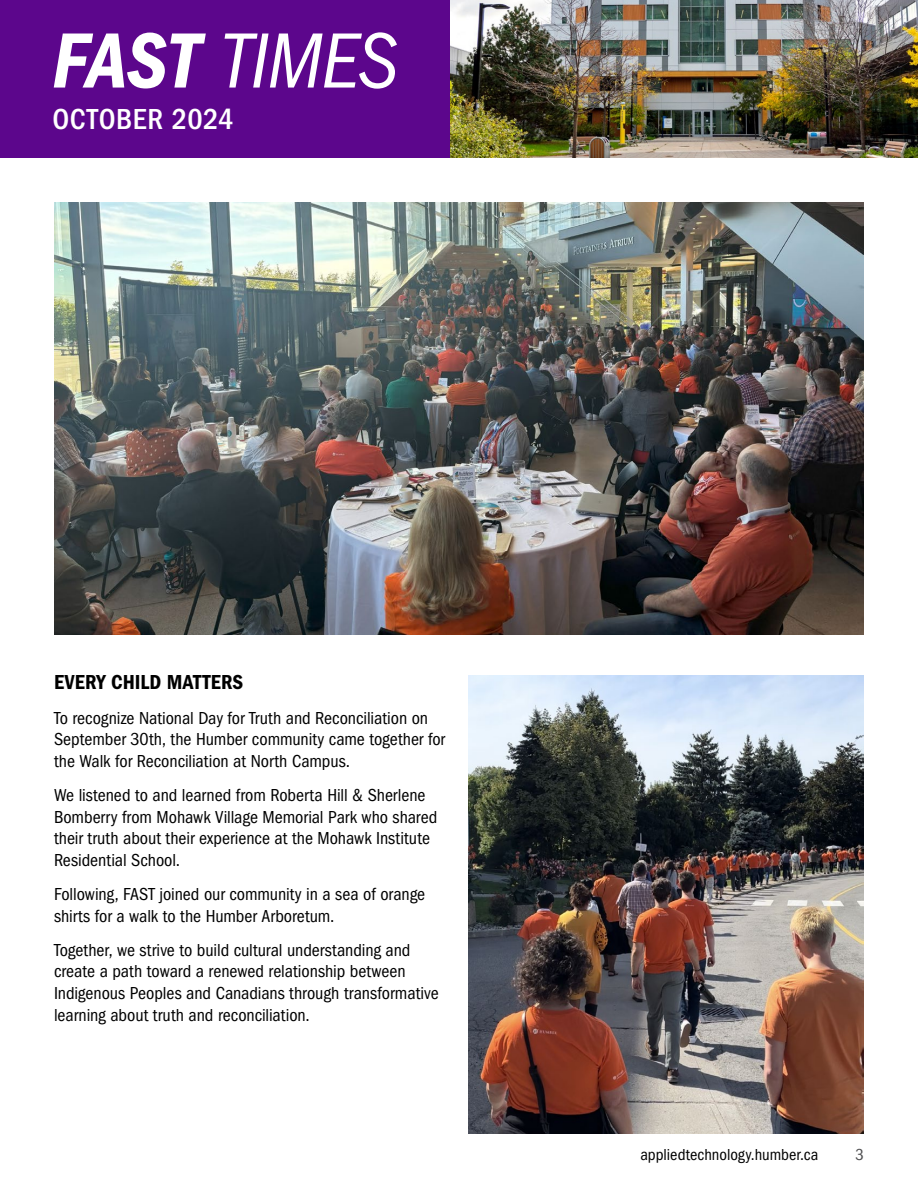
<style>
.page{position:relative;width:918px;height:1188px;background:#fff}
.page>*{position:absolute;margin:0;border:0;box-sizing:border-box;transform-origin:0 0}
.t1{font:italic condensed 81px "ITC Franklin Gothic Std";letter-spacing:-.015em;color:#fff}
.t2{font:500 condensed 30px "ITC Franklin Gothic Std";letter-spacing:.015em;color:#fff}
.Small_Heading_-_h3{font:21px "ITC Franklin Gothic Std Dm Cd";letter-spacing:.01em;color:#000}
.Small_Heading_-_h3-2{font:condensed 18px/21.6px "ITC Franklin Gothic Std";letter-spacing:-.005em;color:#000}
.t3{font:condensed 16.5px "ITC Franklin Gothic Std";color:#000}
.t4{font:condensed 16.5px "ITC Franklin Gothic Std";color:#4d4d4f}
.s1{font-family:"ITC Franklin Gothic Std Dm Cd It";font-style:normal;font-stretch:normal}
</style>
<div class="page">
<div style="left:0;top:0;width:450px;height:158px;background:#5c068c"></div>
<img style="left:450px;top:0;width:468px;height:158px">
<img style="left:54px;top:202px;width:810px;height:432px">
<img style="left:468px;top:675px;width:396px;height:459px">
<h1 class="t1" style="left:52px;top:15px;width:348px"><span class="s1">FAST</span> TIMES</h1>
<h2 class="t2" style="left:52px;top:102px;width:183px">OCTOBER 2024</h2>
<h3 class="Small_Heading_-_h3" style="left:54px;top:670px;width:191px">EVERY CHILD MATTERS</h3>
<h3 class="Small_Heading_-_h3-2" style="left:54px;top:707px;width:393px">To recognize National Day for Truth and Reconciliation on<br>September 30th, the Humber community came together for the Walk for Reconciliation at North Campus.</h3>
<h3 class="Small_Heading_-_h3-2" style="left:54px;top:784px;width:385px">We listened to and learned from Roberta Hill &amp; Sherlene Bomberry from Mohawk Village Memorial Park who shared their truth about their experience at the Mohawk Institute Residential School.</h3>
<h3 class="Small_Heading_-_h3-2" style="left:54px;top:883px;width:373px">Following, FAST joined our community in a sea of orange shirts for a walk to the Humber Arboretum.</h3>
<h3 class="Small_Heading_-_h3-2" style="left:54px;top:939px;width:386px">Together, we strive to build cultural understanding and create a path toward a renewed relationship between Indigenous Peoples and Canadians through transformative learning about truth and reconciliation.</h3>
<p class="t3" style="left:640px;top:1146px;width:180px">appliedtechnology.humber.ca</p>
<p class="t4" style="left:856px;top:1146px;width:10px">3</p>
</div>
